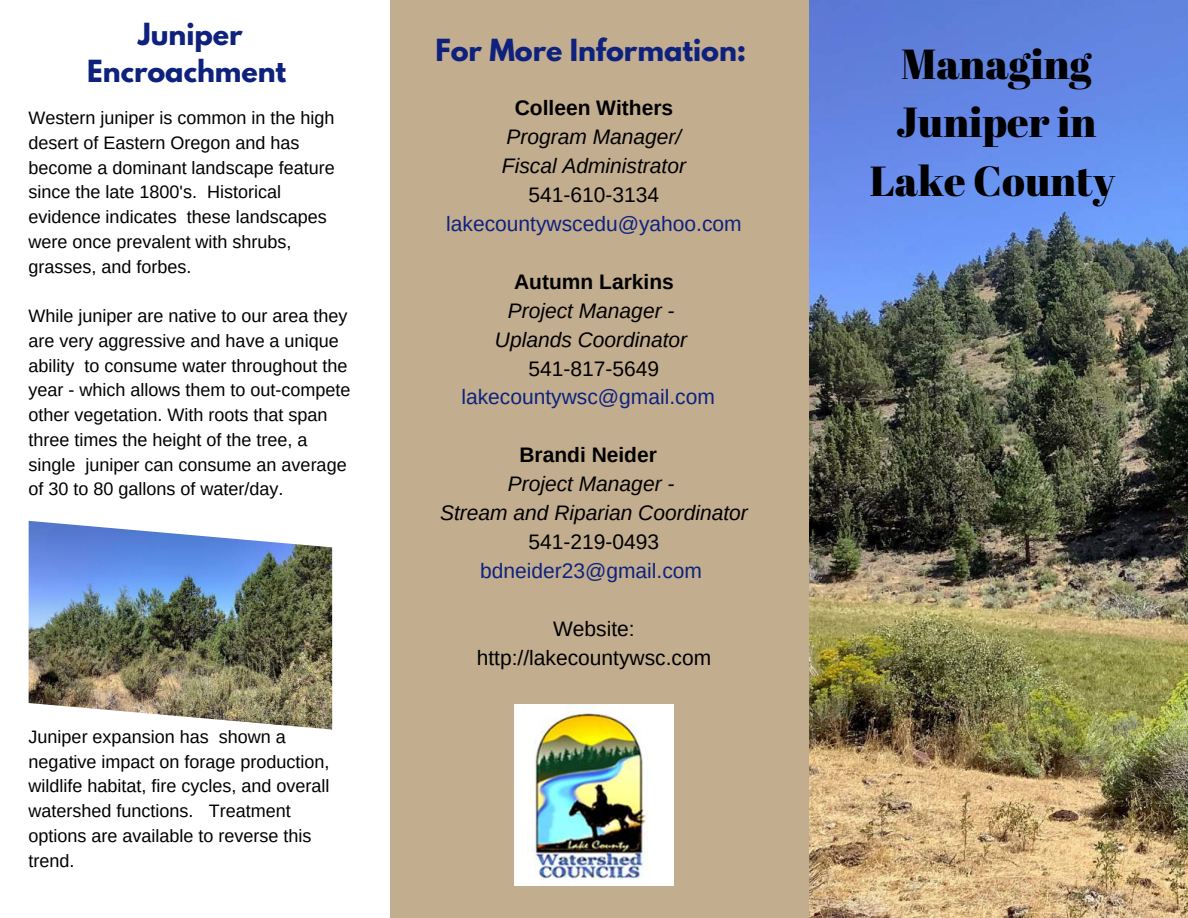
<style>
.page{position:relative;width:1188px;height:918px;background:#fff}
.page>*{position:absolute;margin:0;border:0;box-sizing:border-box;transform-origin:0 0}
.t1{font:42px/58.5px "Abril Fatface";color:#000;text-align:center}
.t2{font:700 27px/37.2px "League Spartan";color:#0e227d;text-align:center}
.t3{font:italic 21px/29px "Arimo";color:#000;text-align:center}
.t4{font:21px "Arimo";color:#0e227d}
.t5{font:21px/29px "Arimo";color:#000;text-align:center}
.t6{font:700 21px "Arimo";color:#000}
.t7{font:18px/24.8px "Arimo";color:#000}
</style>
<div class="page">
<img style="left:808px;top:0;width:380px;height:918px">
<div style="left:390px;top:0;width:418px;height:918px;background:#c2ad8f"></div>
<img style="left:515px;top:705px;width:158px;height:181px">
<img style="left:29px;top:521px;width:303px;height:209px">
<h2 class="t2" style="left:87px;top:19px;width:200px">Juniper<br>Encroachment</h2>
<p class="t7" style="left:29px;top:106px;width:308px">Western juniper is common in the high desert of Eastern Oregon and has become a dominant landscape feature since the late 1800's. Historical evidence indicates these landscapes were once prevalent with shrubs, grasses, and forbes.</p>
<p class="t7" style="left:29px;top:304px;width:323px">While juniper are native to our area they are very aggressive and have a unique ability to consume water throughout the year - which allows them to out-compete other vegetation. With roots that span three times the height of the tree, a single juniper can consume an average of 30 to 80 gallons of water/day.</p>
<p class="t7" style="left:29px;top:724px;width:302px">Juniper expansion has shown a negative impact on forage production, wildlife habitat, fire cycles, and overall watershed functions. Treatment options are available to reverse this trend.</p>
<h2 class="t2" style="left:435px;top:35px;width:313px">For More Information:</h2>
<h1 class="t1" style="left:870px;top:34px;width:247px">Managing<br>Juniper in<br>Lake County</h1>
<p class="t6" style="left:515px;top:96px;width:160px">Colleen Withers</p>
<p class="t3" style="left:502px;top:122px;width:186px;text-align:left">Program Manager/<br>Fiscal Administrator</p>
<p class="t5" style="left:529px;top:180px;width:132px">541-610-3134</p>
<p class="t4" style="left:446px;top:212px;width:297px">lakecountywscedu@yahoo.com</p>
<p class="t6" style="left:514px;top:270px;width:161px">Autumn Larkins</p>
<p class="t3" style="left:495px;top:296px;width:194px">Project Manager -<br>Uplands Coordinator</p>
<p class="t5" style="left:529px;top:354px;width:132px">541-817-5649</p>
<p class="t4" style="left:461px;top:385px;width:255px">lakecountywsc@gmail.com</p>
<p class="t6" style="left:519px;top:443px;width:139px">Brandi Neider</p>
<p class="t3" style="left:440px;top:470px;width:309px">Project Manager -<br>Stream and Riparian Coordinator</p>
<p class="t5" style="left:529px;top:527px;width:132px">541-219-0493</p>
<p class="t4" style="left:480px;top:559px;width:223px">bdneider23@gmail.com</p>
<p class="t5" style="left:477px;top:614px;width:236px">Website: http://lakecountywsc.com</p>
</div>
